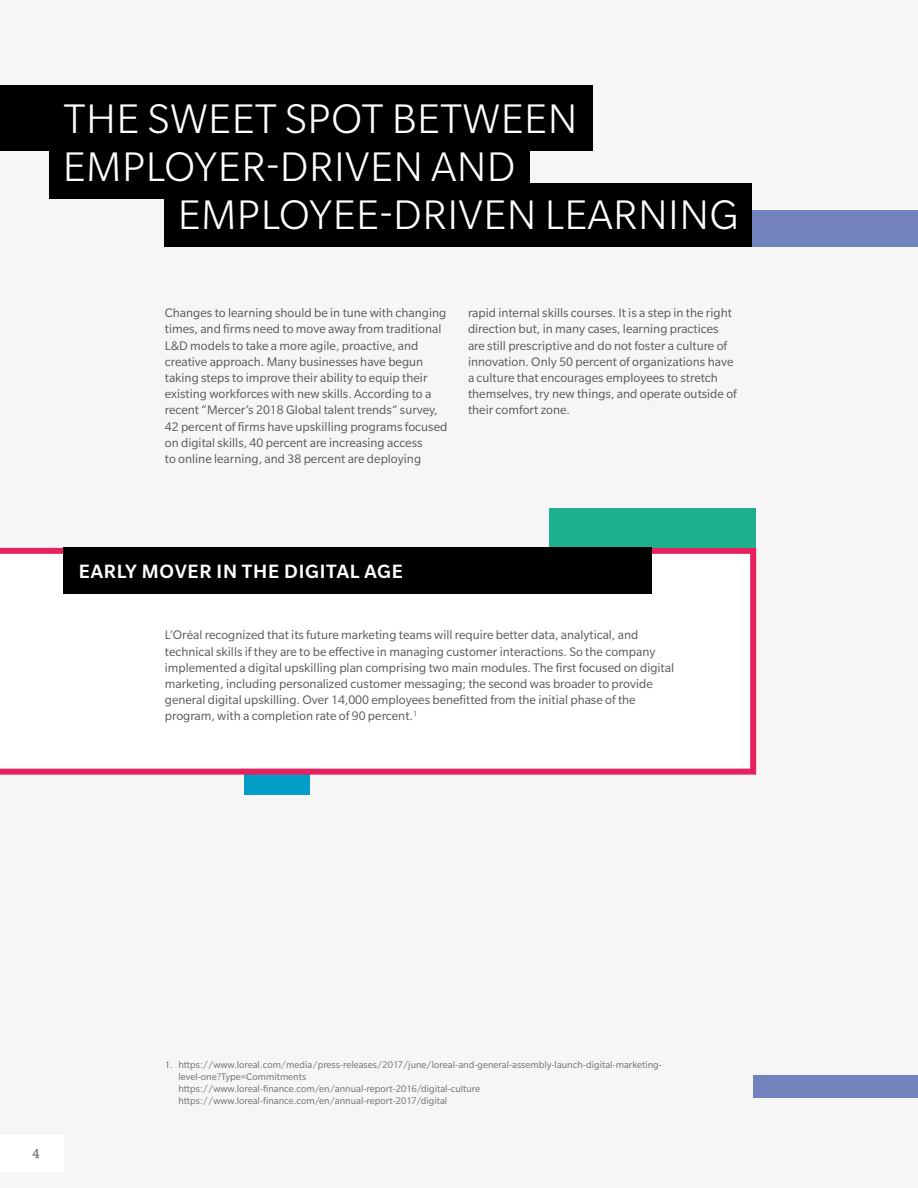
<style>
.page{position:relative;width:918px;height:1188px;background:#f6f6f6}
.page>*{position:absolute;margin:0;border:0;box-sizing:border-box;transform-origin:0 0}
.Header_1{font:300 45px "Slate Pro";letter-spacing:.01em;color:#fff}
.t1{font:500 21px "Slate Pro";letter-spacing:.035em;color:#fff}
.Body{font:13.5px/16.2px "Slate Pro";color:#575756}
.t2{font:13.5px "Capita";color:#646363}
.t3{font:10.5px/12px "Slate Pro";color:#706f6f}
</style>
<div class="page">
<div style="left:0;top:1135px;width:64px;height:37px;background:#fff"></div>
<div style="left:0;top:85px;width:592px;height:66px;background:#000"></div>
<div style="left:49px;top:134px;width:481px;height:64px;background:#000"></div>
<div style="left:165px;top:183px;width:587px;height:63px;background:#000"></div>
<div style="left:245px;top:773px;width:65px;height:22px;background:#009ec6"></div>
<div style="left:0;top:548px;width:756px;height:227px;background:#fff"></div>
<div style="left:549px;top:508px;width:207px;height:40px;background:#1daf8e"></div>
<div style="left:64px;top:548px;width:588px;height:46px;background:#000"></div>
<div style="left:752px;top:210px;width:166px;height:36px;background:#7182bc"></div>
<div style="left:753px;top:1075px;width:165px;height:23px;background:#7182bc"></div>
<p class="Header_1" style="left:64px;top:95px;width:515px">THE SWEET SPOT BETWEEN</p>
<p class="Header_1" style="left:63px;top:143px;width:454px">EMPLOYER-DRIVEN AND</p>
<p class="Header_1" style="left:178px;top:192px;width:563px">EMPLOYEE-DRIVEN LEARNING</p>
<p class="Body" style="left:165px;top:305px;width:284px">Changes to learning should be in tune with changing times, and firms need to move away from traditional L&amp;D models to take a more agile, proactive, and creative approach. Many businesses have begun taking steps to improve their ability to equip their existing workforces with new skills. According to a recent “Mercer’s 2018 Global talent trends” survey, 42 percent of firms have upskilling programs focused on digital skills, 40 percent are increasing access<br>to online learning, and 38 percent are deploying</p>
<p class="Body" style="left:468px;top:305px;width:270px">rapid internal skills courses. It is a step in the right direction but, in many cases, learning practices are still prescriptive and do not foster a culture of innovation. Only 50 percent of organizations have a culture that encourages employees to stretch themselves, try new things, and operate outside of their comfort zone.</p>
<h2 class="t1" style="left:79px;top:560px;width:326px">EARLY MOVER IN THE DIGITAL AGE</h2>
<p class="Body" style="left:165px;top:627px;width:511px">L’Oréal recognized that its future marketing teams will require better data, analytical, and technical skills if they are to be effective in managing customer interactions. So the company implemented a digital upskilling plan comprising two main modules. The first focused on digital marketing, including personalized customer messaging; the second was broader to provide general digital upskilling. Over 14,000 employees benefitted from the initial phase of the program, with a completion rate of 90 percent.<sup>1</sup></p>
<p class="t2" style="left:32px;top:1145px;width:9px">4</p>
<p class="t3" style="left:178px;top:1059px;width:485px;text-indent:-14px">1. https://www.loreal.com/media/press-releases/2017/june/loreal-and-general-assembly-launch-digital-marketing&shy;level-one?Type=Commitments<br>https://www.loreal-finance.com/en/annual-report-2016/digital-culture https://www.loreal-finance.com/en/annual-report-2017/digital</p>
</div>
